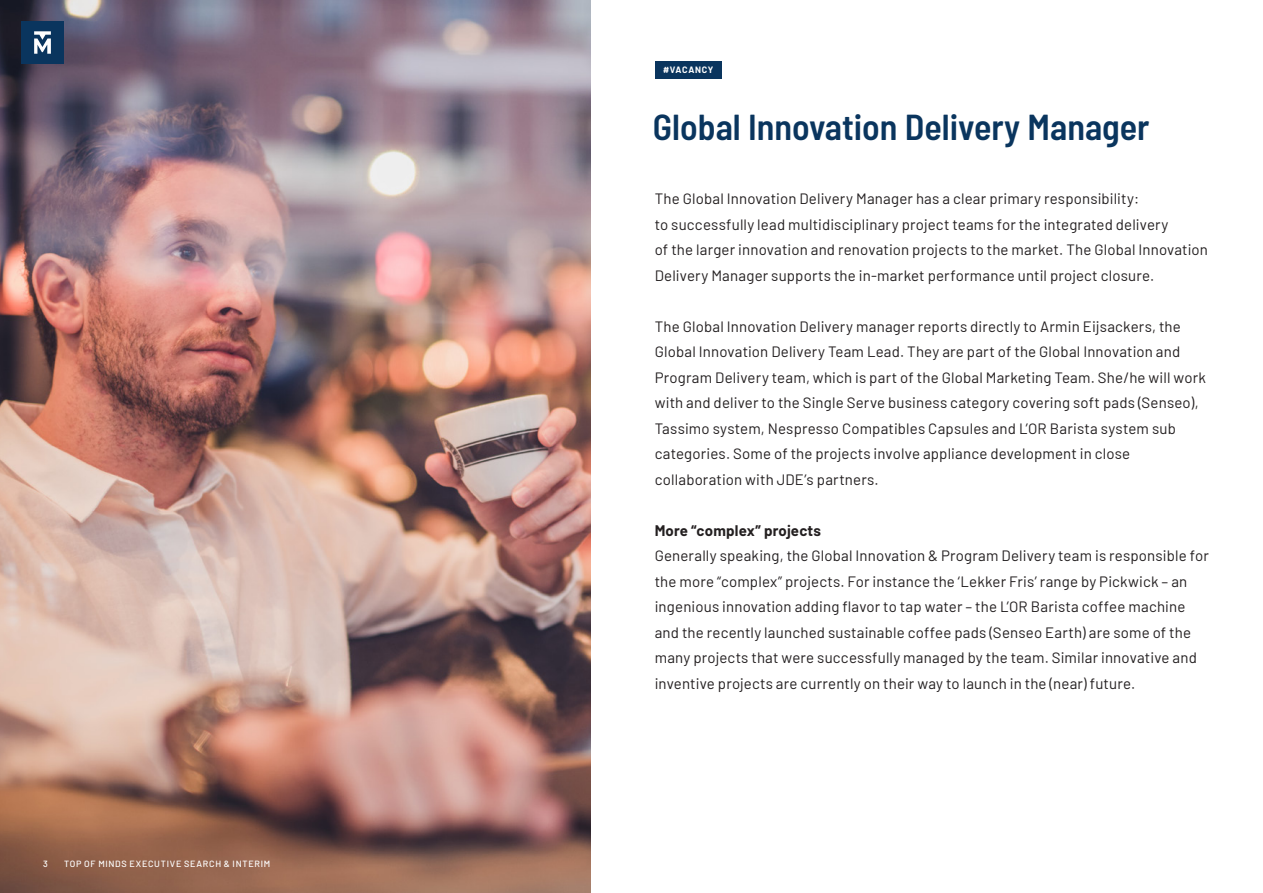
<style>
.page{position:relative;width:1263px;height:893px;background:#fff}
.page>*{position:absolute;margin:0;border:0;box-sizing:border-box;transform-origin:0 0}
.t1{font:600 semi-condensed 36px "Barlow";color:#0a355e}
.t2{font:15px/25.5px "Barlow";letter-spacing:.01em;color:#231f20}
.t3{font:700 15px "Barlow";letter-spacing:.01em;color:#231f20}
.t4{font:500 9px "Barlow";letter-spacing:.08em;color:#fff}
.t5{font:700 9px "Barlow";letter-spacing:.065em;color:#fff}
</style>
<div class="page">
<div style="left:655px;top:61px;width:67px;height:17px;background:#0a355e"></div>
<img style="left:0;top:0;width:590px;height:893px">
<div style="left:21px;top:21px;width:43px;height:43px;background:#0a355e"></div>
<svg style="left:34px;top:31px;width:17px;height:23px"></svg>
<p class="t4" style="left:43px;top:857px;width:6px">3</p>
<p class="t4" style="left:64px;top:857px;width:208px">TOP OF MINDS EXECUTIVE SEARCH &amp; INTERIM</p>
<p class="t5" style="left:663px;top:63px;width:52px">#VACANCY</p>
<p class="t1" style="left:653px;top:101px;width:498px">Global Innovation Delivery Manager</p>
<p class="t2" style="left:655px;top:185px;width:555px">The Global Innovation Delivery Manager has a clear primary responsibility:<br>to successfully lead multidisciplinary project teams for the integrated delivery<br>of the larger innovation and renovation projects to the market. The Global Innovation Delivery Manager supports the in-market performance until project closure.</p>
<p class="t2" style="left:655px;top:312px;width:553px">The Global Innovation Delivery manager reports directly to Armin Eijsackers, the Global Innovation Delivery Team Lead. They are part of the Global Innovation and Program Delivery team, which is part of the Global Marketing Team. She/he will work with and deliver to the Single Serve business category covering soft pads (Senseo), Tassimo system, Nespresso Compatibles Capsules and L’OR Barista system sub categories. Some of the projects involve appliance development in close collaboration with JDE’s partners.</p>
<p class="t3" style="left:655px;top:519px;width:168px">More “complex” projects</p>
<p class="t2" style="left:655px;top:542px;width:556px">Generally speaking, the Global Innovation &amp; Program Delivery team is responsible for the more “complex” projects. For instance the ‘Lekker Fris’ range by Pickwick – an ingenious innovation adding flavor to tap water – the L’OR Barista coffee machine and the recently launched sustainable coffee pads (Senseo Earth) are some of the many projects that were successfully managed by the team. Similar innovative and inventive projects are currently on their way to launch in the (near) future.</p>
</div>
